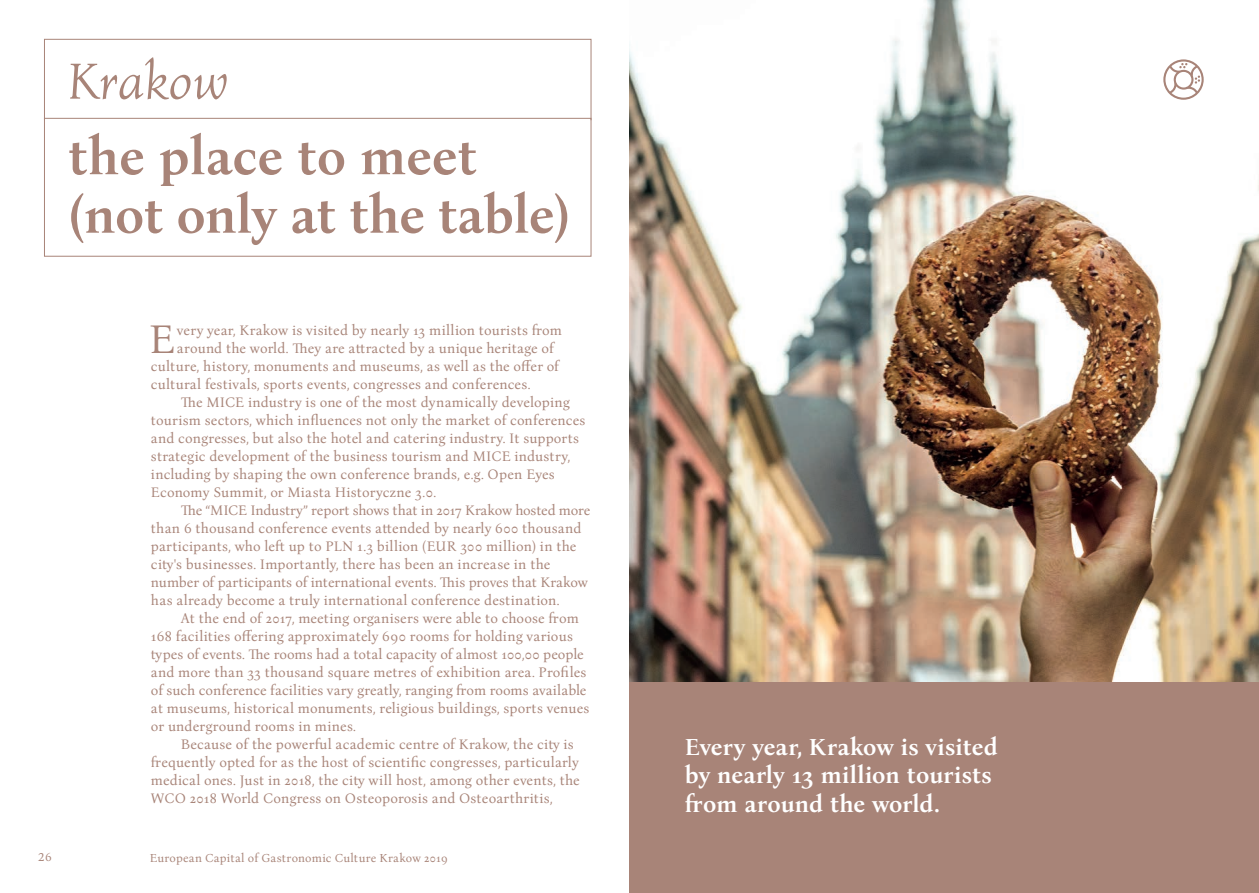
<style>
.page{position:relative;width:1259px;height:893px;background:#fff}
.page>*{position:absolute;margin:0;border:0;box-sizing:border-box;transform-origin:0 0}
.t1{font:700 52.5px/58.5px "Bona Nova";letter-spacing:-.01em;color:#a88478}
.t2{font:italic 52.5px "Bona Nova";color:#a88478}
.t3{font:41.25px "Bona Nova";color:#a88478}
.t4{font:700 24px/28.8px "Bona Nova";letter-spacing:.005em;color:#fff}
.t5{font:14.25px "Bona Nova";letter-spacing:.01em;color:#a88478}
.t6{font:14.25px "Bona Nova";letter-spacing:-.01em;color:#a88478}
.t7{font:12px "Bona Nova";letter-spacing:.02em;color:#a88478}
</style>
<div class="page">
<img style="left:629px;top:0;width:630px;height:682px">
<div style="left:629px;top:682px;width:630px;height:211px;background:#a88478"></div>
<svg style="left:1163px;top:59px;width:40px;height:41px"></svg>
<div style="left:44px;top:39px;width:547px;height:82px;border:1px solid #a88478"></div>
<div style="left:44px;top:118px;width:547px;height:139px;border:1px solid #a88478"></div>
<h1 class="t2" style="left:68px;top:48px;width:162px">Krakow</h1>
<h1 class="t1" style="left:68px;top:128px;width:503px">the place to meet (not only at the table)</h1>
<h2 class="t3" style="left:149px;top:313px;width:27px">E</h2>
<p class="t5" style="left:177px;top:321px;width:387px">very year, Krakow is visited by nearly 13 million tourists from</p>
<p class="t5" style="left:177px;top:339px;width:378px">around the world. They are attracted by a unique heritage of</p>
<p class="t5" style="left:151px;top:357px;width:409px">culture, history, monuments and museums, as well as the offer of</p>
<p class="t5" style="left:151px;top:375px;width:381px">cultural festivals, sports events, congresses and conferences.</p>
<p class="t5" style="left:181px;top:393px;width:391px">The MICE industry is one of the most dynamically developing</p>
<p class="t5" style="left:151px;top:411px;width:436px">tourism sectors, which influences not only the market of conferences</p>
<p class="t5" style="left:151px;top:429px;width:429px">and congresses, but also the hotel and catering industry. It supports</p>
<p class="t5" style="left:151px;top:447px;width:421px">strategic development of the business tourism and MICE industry,</p>
<p class="t5" style="left:151px;top:465px;width:405px">including by shaping the own conference brands, e.g. Open Eyes</p>
<p class="t5" style="left:151px;top:483px;width:287px">Economy Summit, or Miasta Historyczne 3.0.</p>
<p class="t6" style="left:181px;top:501px;width:411px">The “MICE Industry” report shows that in 2017 Krakow hosted more</p>
<p class="t5" style="left:151px;top:519px;width:432px">than 6 thousand conference events attended by nearly 600 thousand</p>
<p class="t5" style="left:151px;top:537px;width:427px">participants, who left up to PLN 1.3 billion (EUR 300 million) in the</p>
<p class="t5" style="left:151px;top:555px;width:401px">city's businesses. Importantly, there has been an increase in the</p>
<p class="t5" style="left:151px;top:573px;width:438px">number of participants of international events. This proves that Krakow</p>
<p class="t5" style="left:151px;top:591px;width:410px">has already become a truly international conference destination.</p>
<p class="t5" style="left:181px;top:609px;width:399px">At the end of 2017, meeting organisers were able to choose from</p>
<p class="t5" style="left:151px;top:627px;width:423px">168 facilities offering approximately 690 rooms for holding various</p>
<p class="t5" style="left:151px;top:645px;width:434px">types of events. The rooms had a total capacity of almost 100,00 people</p>
<p class="t5" style="left:151px;top:663px;width:437px">and more than 33 thousand square metres of exhibition area. Profiles</p>
<p class="t5" style="left:151px;top:681px;width:437px">of such conference facilities vary greatly, ranging from rooms available</p>
<p class="t5" style="left:151px;top:699px;width:440px">at museums, historical monuments, religious buildings, sports venues</p>
<p class="t5" style="left:151px;top:717px;width:207px">or underground rooms in mines.</p>
<p class="t5" style="left:181px;top:735px;width:394px">Because of the powerful academic centre of Krakow, the city is</p>
<p class="t5" style="left:151px;top:753px;width:429px">frequently opted for as the host of scientific congresses, particularly</p>
<p class="t5" style="left:151px;top:771px;width:430px">medical ones. Just in 2018, the city will host, among other events, the</p>
<p class="t5" style="left:151px;top:789px;width:403px">WCO 2018 World Congress on Osteoporosis and Osteoarthritis,</p>
<p class="t7" style="left:38px;top:849px;width:15px">26</p>
<p class="t7" style="left:150px;top:850px;width:299px">European Capital of Gastronomic Culture Krakow 2019</p>
<h3 class="t4" style="left:685px;top:732px;width:314px">Every year, Krakow is visited by nearly 13 million tourists from around the world.</h3>
</div>
